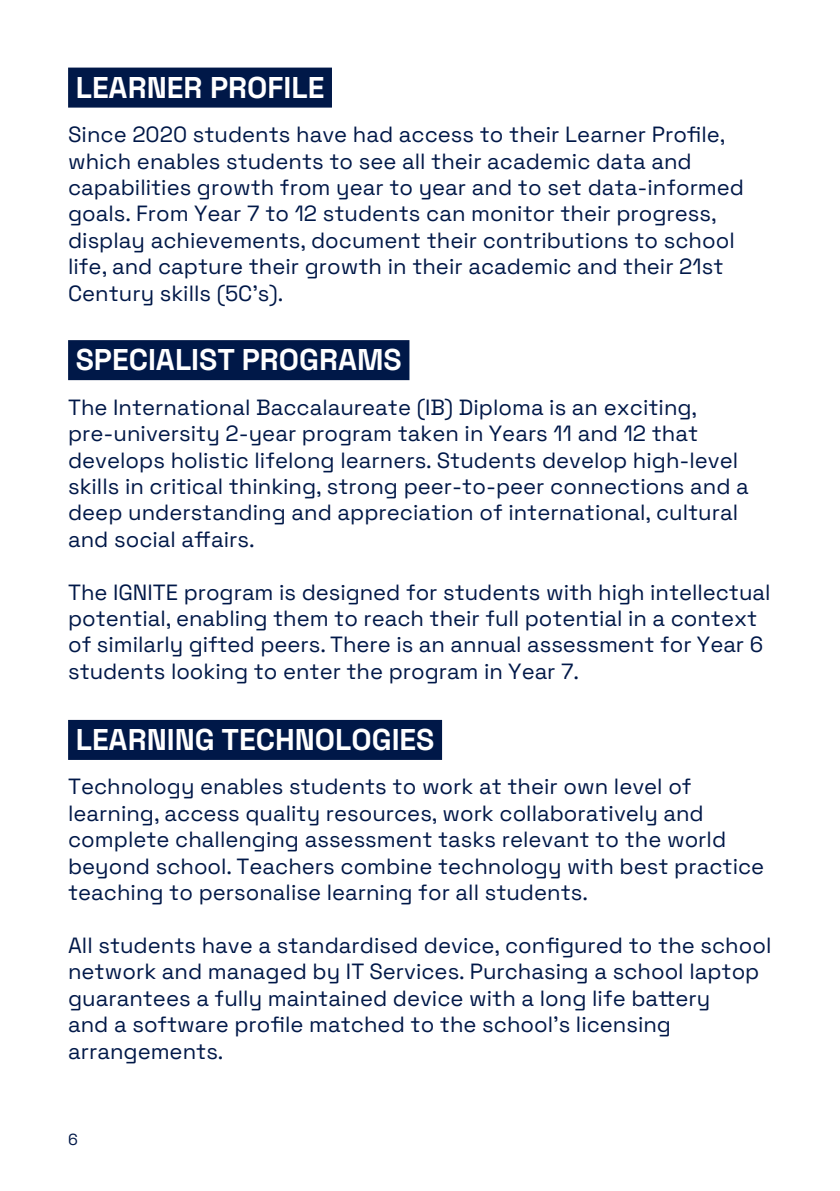
<style>
.page{position:relative;width:840px;height:1191px;background:#fff}
.page>*{position:absolute;margin:0;border:0;box-sizing:border-box;transform-origin:0 0}
.t1{font:300 30px "Space Grotesk";color:#fff}
.t2{font:300 22px/26.4px "Space Grotesk";color:#001848}
.t3{font:300 16px "Space Grotesk";color:#001848}
</style>
<div class="page">
<div style="left:68px;top:340px;width:341px;height:40px;background:#001848"></div>
<div style="left:68px;top:720px;width:374px;height:40px;background:#001848"></div>
<div style="left:68px;top:68px;width:264px;height:40px;background:#001848"></div>
<p class="t1" style="left:76px;top:65px;width:250px">LEARNER PROFILE</p>
<p class="t2" style="left:68px;top:120px;width:677px">Since 2020 students have had access to their Learner Profile, which enables students to see all their academic data and capabilities growth from year to year and to set data-informed goals. From Year 7 to 12 students can monitor their progress, display achievements, document their contributions to school life, and capture their growth in their academic and their 21st Century skills (5C’s).</p>
<p class="t1" style="left:76px;top:338px;width:327px">SPECIALIST PROGRAMS</p>
<p class="t2" style="left:68px;top:392px;width:681px">The International Baccalaureate (IB) Diploma is an exciting, pre-university 2-year program taken in Years 11 and 12 that develops holistic lifelong learners. Students develop high-level skills in critical thinking, strong peer-to-peer connections and a deep understanding and appreciation of international, cultural and social affairs.</p>
<p class="t2" style="left:68px;top:577px;width:703px">The IGNITE program is designed for students with high intellectual potential, enabling them to reach their full potential in a context of similarly gifted peers. There is an annual assessment for Year 6 students looking to enter the program in Year 7.</p>
<p class="t1" style="left:76px;top:717px;width:360px">LEARNING TECHNOLOGIES</p>
<p class="t2" style="left:68px;top:772px;width:697px">Technology enables students to work at their own level of learning, access quality resources, work collaboratively and complete challenging assessment tasks relevant to the world beyond school. Teachers combine technology with best practice teaching to personalise learning for all students.</p>
<p class="t2" style="left:68px;top:930px;width:704px">All students have a standardised device, configured to the school network and managed by IT Services. Purchasing a school laptop guarantees a fully maintained device with a long life battery<br>and a software profile matched to the school’s licensing arrangements.</p>
<p class="t3" style="left:68px;top:1127px;width:11px">6</p>
</div>
